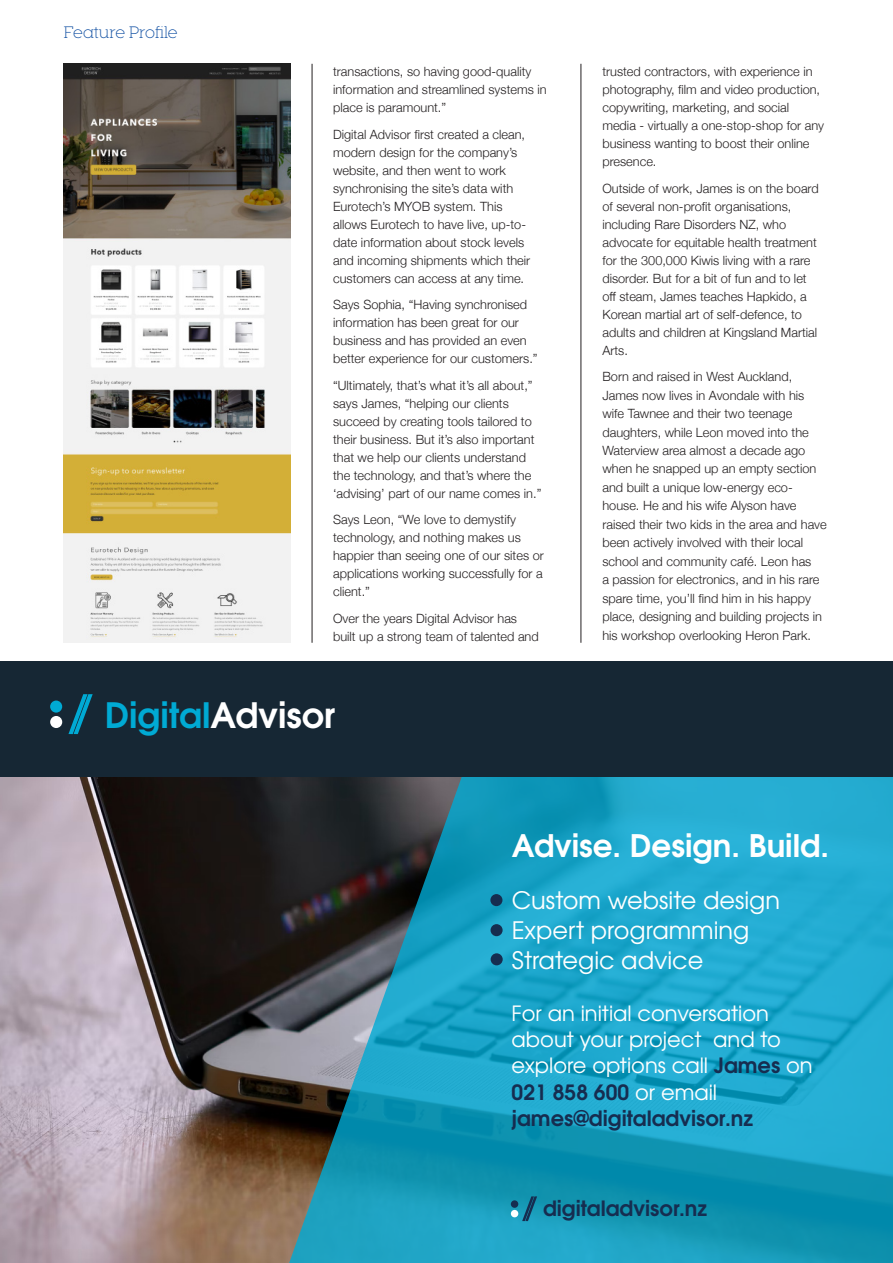
<style>
.page{position:relative;width:893px;height:1263px;background:#fff}
.page>*{position:absolute;margin:0;border:0;box-sizing:border-box;transform-origin:0 0}
.t1{font:700 34.8px "Te X Gyre Adventor";color:#00aad4}
.t2{font:700 30.9px "Te X Gyre Adventor";color:#fff}
.t3{font:24px/30px "Te X Gyre Adventor";color:#fff}
.t4{font:21px/26.4px "Te X Gyre Adventor";color:#fff}
.t5{font:700 21px "Te X Gyre Adventor";color:#162d50}
.t6{font:300 16.5px "Visby Slab CF";color:#0d4da1}
.Body_Text{font:300 12.75px/18px "Helvetica Neue";color:#231f20}
.s1{color:#fff}
.s2{font-weight:700;color:#162d50}
</style>
<div class="page">
<img style="left:0;top:776px;width:280px;height:487px">
<svg style="left:280px;top:776px;width:613px;height:487px;background:#2092b0"></svg>
<div style="left:0;top:662px;width:893px;height:114px;background:#162734"></div>
<div style="left:50px;top:700px;width:12px;height:13px;background:#00aad4;border-radius:50%"></div>
<div style="left:50px;top:716px;width:12px;height:12px;background:#fff;border-radius:50%"></div>
<svg style="left:68px;top:694px;width:25px;height:40px"></svg>
<div style="left:490px;top:894px;width:12px;height:12px;background:#162d50;border-radius:50%"></div>
<div style="left:491px;top:924px;width:12px;height:12px;background:#162d50;border-radius:50%"></div>
<div style="left:491px;top:953px;width:12px;height:12px;background:#162d50;border-radius:50%"></div>
<div style="left:511px;top:1200px;width:7px;height:8px;background:#162d50;border-radius:50%"></div>
<div style="left:511px;top:1210px;width:7px;height:7px;background:#fff;border-radius:50%"></div>
<svg style="left:522px;top:1196px;width:15px;height:25px"></svg>
<hr style="left:312px;top:64px;width:1px;height:579px;background:#231f20">
<img style="left:64px;top:64px;width:227px;height:579px">
<hr style="left:581px;top:64px;width:1px;height:579px;background:#231f20">
<p class="t6" style="left:64px;top:23px;width:115px">Feature Profile</p>
<p class="Body_Text" style="left:333px;top:62px;width:215px">transactions, so having good-quality information and streamlined systems in place is paramount.”</p>
<p class="Body_Text" style="left:333px;top:124px;width:199px">Digital Advisor first created a clean, modern design for the company’s website, and then went to work synchronising the site’s data with Eurotech’s MYOB system. This allows Eurotech to have live, up-to&shy;date information about stock levels and incoming shipments which their customers can access at any time.</p>
<p class="Body_Text" style="left:333px;top:295px;width:206px">Says Sophia, “Having synchronised information has been great for our business and has provided an even better experience for our customers.”</p>
<p class="Body_Text" style="left:333px;top:375px;width:210px">“Ultimately, that’s what it’s all about,” says James, “helping our clients succeed by creating tools tailored to their business. But it’s also important that we help our clients understand the technology, and that’s where the ‘advising’ part of our name comes in.”</p>
<p class="Body_Text" style="left:333px;top:510px;width:212px">Says Leon, “We love to demystify technology, and nothing makes us happier than seeing one of our sites or applications working successfully for a client.”</p>
<p class="Body_Text" style="left:333px;top:608px;width:207px">Over the years Digital Advisor has built up a strong team of talented and</p>
<h1 class="t1" style="left:105px;top:685px;width:232px">Digital<span class="s1">Advisor</span></h1>
<p class="Body_Text" style="left:602px;top:62px;width:223px">trusted contractors, with experience in photography, film and video production, copywriting, marketing, and social media - virtually a one-stop-shop for any business wanting to boost their online presence.</p>
<p class="Body_Text" style="left:602px;top:178px;width:218px">Outside of work, James is on the board of several non-profit organisations, including Rare Disorders NZ, who advocate for equitable health treatment for the 300,000 Kiwis living with a rare disorder. But for a bit of fun and to let off steam, James teaches Hapkido, a Korean martial art of self-defence, to adults and children at Kingsland Martial Arts.</p>
<p class="Body_Text" style="left:602px;top:366px;width:226px;line-height:18.5px">Born and raised in West Auckland, James now lives in Avondale with his wife Tawnee and their two teenage daughters, while Leon moved into the Waterview area almost a decade ago when he snapped up an empty section and built a unique low-energy eco&shy;house. He and his wife Alyson have raised their two kids in the area and have been actively involved with their local school and community café. Leon has<br>a passion for electronics, and in his rare spare time, you’ll find him in his happy place, designing and building projects in his workshop overlooking Heron Park.</p>
<h2 class="t2" style="left:512px;top:819px;width:319px">Advise. Design. Build.</h2>
<h3 class="t3" style="left:512px;top:884px;width:270px">Custom website design<br>Expert programming<br>Strategic advice</h3>
<h3 class="t4" style="left:512px;top:998px;width:303px">For an initial conversation about your project and to explore options call <span class="s2">James</span> on<br><span class="s2">021 858 600</span> or email <span class="s2">james@digitaladvisor.nz</span></h3>
<h3 class="t5" style="left:543px;top:1189px;width:166px">digitaladvisor.nz</h3>
</div>
